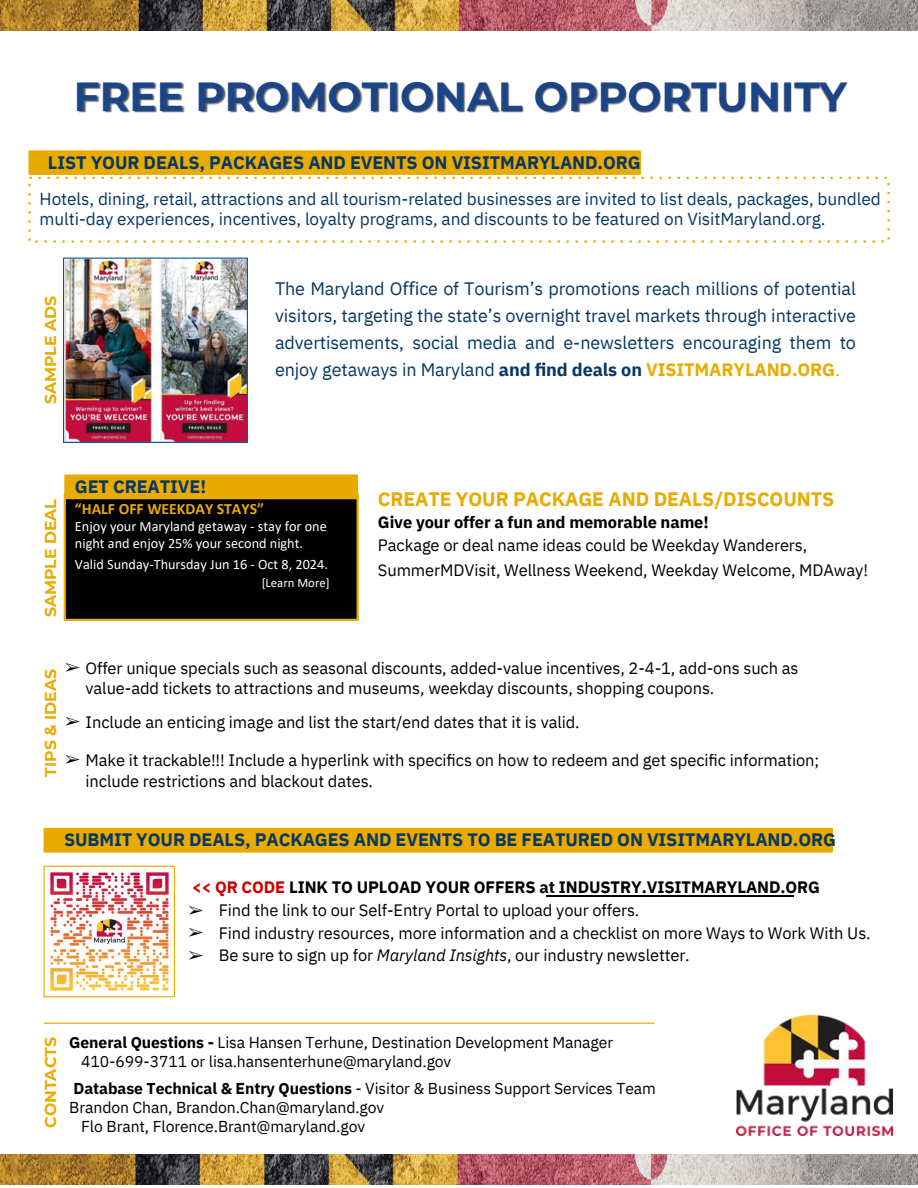
<style>
.page{position:relative;width:918px;height:1188px;background:#fff}
.page>*{position:absolute;margin:0;border:0;box-sizing:border-box;transform-origin:0 0}
.t1{font:700 40.5px "Montserrat";color:#1c4587}
.t2{font:700 19.5px "IBM Plex Sans";letter-spacing:-.005em;color:#e9ab00}
.t3{font:18px/27px "IBM Plex Sans";letter-spacing:-.005em;color:#073763;text-align:justify}
.t4{font:700 18px "IBM Plex Sans";letter-spacing:-.005em;color:#073763}
.t5{font:17.25px/20.2px "IBM Plex Sans";letter-spacing:-.005em;color:#073763}
.t6{font:16.5px/22.5px "IBM Plex Sans";letter-spacing:-.005em;color:#000}
.t7{font:700 16.5px "IBM Plex Sans";letter-spacing:-.005em;color:#000}
.t8{font:16.5px/22.5px "Free Serif";color:#000;text-align:justify}
.t9{font:15.75px "IBM Plex Sans";letter-spacing:-.005em;color:#000}
.t10{font:700 15.75px "Montserrat";color:#e9ab00}
.t11{font:700 15.75px "Calibri";color:#e9ab00}
.t12{font:14.25px/16.8px "Calibri";color:#fff}
.t13{font:12.75px "Calibri";color:#fff}
.s1{font-family:"Noto Sans"}
.s2{font-weight:700}
.s3{font-weight:700;color:#e9ab00}
.s4{color:#e9ab00}
.s5{font-family:"Free Serif"}
.s6{color:#c00}
.s7{font-style:italic}
</style>
<div class="page">
<svg style="left:28px;top:177px;width:862px;height:66px"></svg>
<img style="left:78px;top:82px;width:769px;height:32px">
<img style="left:0;top:0;width:918px;height:30px">
<img style="left:0;top:1154px;width:918px;height:31px">
<img style="left:63px;top:258px;width:185px;height:185px">
<img style="left:50px;top:872px;width:119px;height:119px">
<div style="left:41px;top:1020px;width:616px;height:6px;border:2px solid #fff"></div>
<div style="left:30px;top:152px;width:610px;height:22px;background:#e9ab00"></div>
<div style="left:28px;top:150px;width:613px;height:25px;border:2px solid #e9ab00"></div>
<div style="left:48px;top:152px;width:573px;height:21px;background:#e9ab00"></div>
<div style="left:44px;top:866px;width:131px;height:131px;border:1px solid #e9ab00"></div>
<hr style="left:546px;top:895px;width:248px;height:2px;background:#000">
<div style="left:45px;top:829px;width:787px;height:23px;background:#e9ab00"></div>
<div style="left:44px;top:828px;width:789px;height:25px;border:2px solid #e9ab00"></div>
<div style="left:64px;top:829px;width:748px;height:22px;background:#e9ab00"></div>
<img style="left:736px;top:1016px;width:157px;height:119px">
<div style="left:65px;top:494px;width:293px;height:126px;background:#000"></div>
<div style="left:64px;top:493px;width:295px;height:128px;border:2px solid #e9ab00"></div>
<div style="left:65px;top:476px;width:292px;height:22px;background:#e9ab00"></div>
<div style="left:64px;top:474px;width:294px;height:25px;border:2px solid #e9ab00"></div>
<div style="left:76px;top:476px;width:125px;height:21px;background:#e9ab00"></div>
<h2 class="t1" style="left:74px;top:72px;width:774px">FREE PROMOTIONAL OPPORTUNITY</h2>
<p class="t4" style="left:48px;top:150px;width:594px">LIST YOUR DEALS, PACKAGES AND EVENTS ON VISITMARYLAND.ORG</p>
<p class="t5" style="left:40px;top:188px;width:843px">Hotels, dining, retail, attractions and all tourism-related businesses are invited to list deals, packages, bundled multi-day experiences, incentives, loyalty programs, and discounts to be featured on VisitMaryland.org.</p>
<p class="t10" style="left:41px;top:404px;width:110px;rotate:-90deg">SAMPLE ADS</p>
<h5 class="t3" style="left:275px;top:275px;width:582px">The Maryland O<span class="s1">ffi</span>ce of Tourism’s promotions reach millions of potential visitors, targeting the state’s overnight travel markets through interactive advertisements, social media and e-newsletters encouraging them to enjoy getaways in Maryland <span class="s2">and find deals on</span> <span class="s3">VISITMARYLAND.ORG</span><span class="s4">.</span></h5>
<h4 class="t10" style="left:41px;top:617px;width:120px;rotate:-90deg">SAMPLE DEAL</h4>
<h4 class="t4" style="left:75px;top:474px;width:133px">GET CREATIVE!</h4>
<h4 class="t11" style="left:75px;top:502px;width:190px">“HALF OFF WEEKDAY STAYS”</h4>
<h4 class="t12" style="left:75px;top:519px;width:253px">Enjoy your Maryland getaway - stay for one night and enjoy 25% your second night.</h4>
<h3 class="t12" style="left:75px;top:557px;width:254px">Valid Sunday-Thursday Jun 16 - Oct 8, 2024.</h3>
<h4 class="t13" style="left:262px;top:577px;width:70px">[Learn More]</h4>
<h6 class="t2" style="left:378px;top:486px;width:458px">CREATE YOUR PACKAGE AND DEALS/DISCOUNTS</h6>
<h6 class="t6" style="left:378px;top:511px;width:431px"><span class="s2">Give your offer a fun and memorable name!<br></span>Package or deal name ideas could be Weekday Wanderers,</h6>
<h6 class="t6" style="left:378px;top:558px;width:492px">SummerMDVisit, Wellness Weekend, Weekday Welcome, MDAway!</h6>
<h5 class="t10" style="left:41px;top:777px;width:109px;rotate:-90deg">TIPS &amp; IDEAS</h5>
<h6 class="t6" style="left:86px;top:659px;width:715px;line-height:19.2px;text-indent:-20px"><span class="s5">➢</span> Offer unique specials such as seasonal discounts, added-value incentives, 2-4-1, add-ons such as value-add tickets to attractions and museums, weekday discounts, shopping coupons.</h6>
<p class="t6" style="left:65px;top:711px;width:516px"><span class="s5">➢</span> Include an enticing image and list the start/end dates that it is valid.</p>
<p class="t6" style="left:86px;top:749px;width:735px;line-height:21.3px;text-indent:-20px"><span class="s5">➢</span> Make it trackable!!! Include a hyperlink with specifics on how to redeem and get specific information; include restrictions and blackout dates.</p>
<p class="t4" style="left:64px;top:828px;width:774px">SUBMIT YOUR DEALS, PACKAGES AND EVENTS TO BE FEATURED ON VISITMARYLAND.ORG</p>
<p class="t7" style="left:192px;top:876px;width:630px"><span class="s6">&lt;&lt; QR CODE</span> LINK TO UPLOAD YOUR OFFERS at INDUSTRY.VISITMARYLAND.ORG</p>
<p class="t6" style="left:219px;top:899px;width:654px">Find the link to our Self-Entry Portal to upload your offers.<br>Find industry resources, more information and a checklist on more Ways to Work With Us.<br>Be sure to sign up for <span class="s7">Maryland Insights</span>, our industry newsletter.</p>
<p class="t8" style="left:188px;top:899px;width:17px">➢ ➢ ➢</p>
<p class="t10" style="left:41px;top:1128px;width:92px;rotate:-90deg">CONTACTS</p>
<h4 class="t9" style="left:69px;top:1032px;width:545px"><span class="s2">General Questions -</span> Lisa Hansen Terhune, Destination Development Manager</h4>
<h5 class="t9" style="left:81px;top:1051px;width:372px">410-699-3711 or lisa.hansenterhune@maryland.gov</h5>
<p class="t9" style="left:74px;top:1078px;width:584px"><span class="s2">Database Technical &amp; Entry Questions</span> - Visitor &amp; Business Support Services Team</p>
<p class="t9" style="left:69px;top:1097px;width:316px">Brandon Chan, Brandon.Chan@maryland.gov</p>
<h4 class="t9" style="left:81px;top:1116px;width:285px">Flo Brant, Florence.Brant@maryland.gov</h4>
</div>
